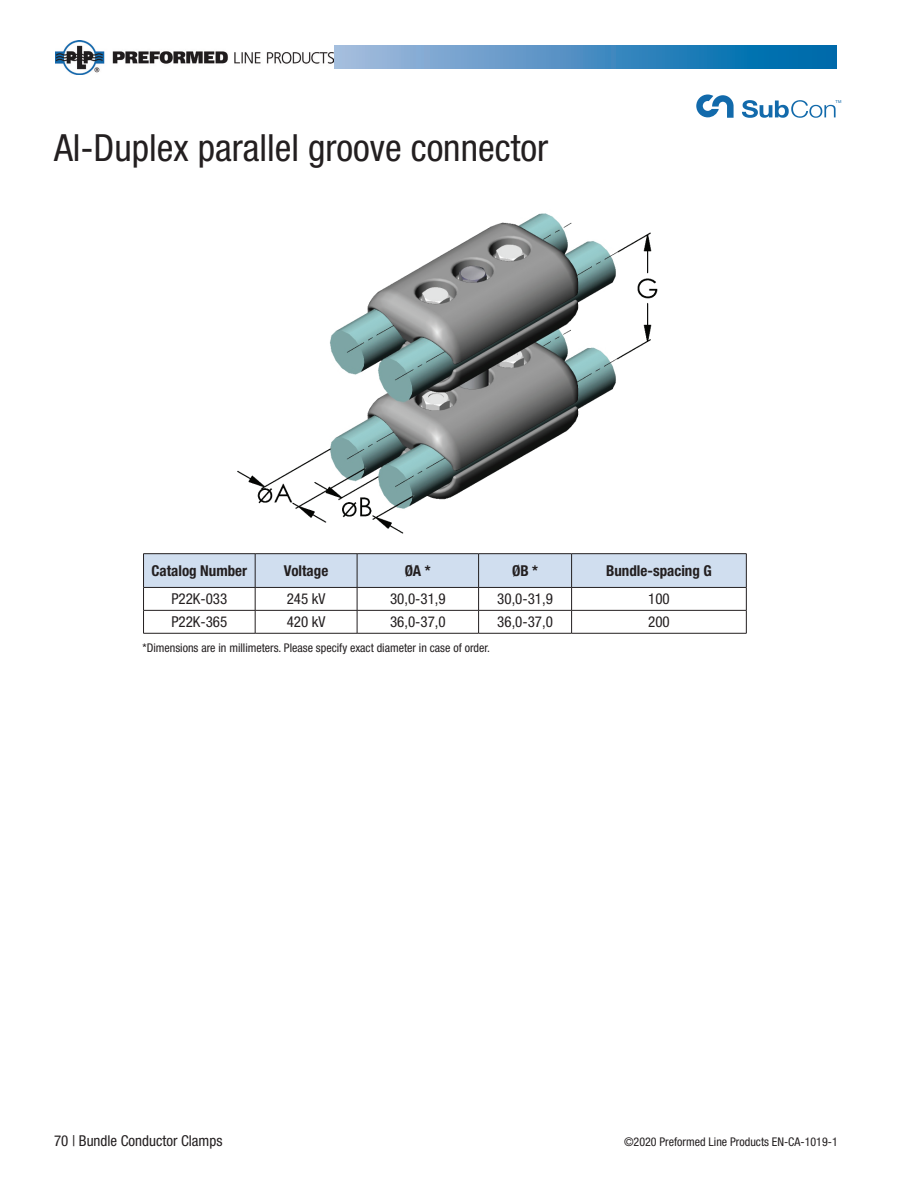
<style>
.page{position:relative;width:918px;height:1188px;background:#fff}
.page>*{position:absolute;margin:0;border:0;box-sizing:border-box;transform-origin:0 0}
.t1{font:condensed 37.5px "Helvetica Neue LT Std";color:#231f20}
.t2{font:condensed 15px "Helvetica Neue LT Std";color:#231f20}
.t3{font:700 condensed 15px "Helvetica Neue LT Std";color:#231f20}
.t4{font:condensed 12px "Helvetica Neue LT Std";color:#231f20}
.t5{font:4.05px "Helvetica LT Std";color:#126aab}
</style>
<div class="page">
<svg style="left:742px;top:100px;width:94px;height:18px"></svg>
<svg style="left:696px;top:95px;width:38px;height:23px"></svg>
<hr style="left:479px;top:553px;width:93px;height:1px;background:#231f20">
<hr style="left:143px;top:633px;width:112px;height:1px;background:#231f20">
<hr style="left:255px;top:633px;width:102px;height:1px;background:#231f20">
<hr style="left:357px;top:633px;width:122px;height:1px;background:#231f20">
<hr style="left:479px;top:633px;width:93px;height:1px;background:#231f20">
<hr style="left:572px;top:633px;width:175px;height:1px;background:#231f20">
<hr style="left:143px;top:553px;width:112px;height:1px;background:#231f20">
<hr style="left:255px;top:553px;width:102px;height:1px;background:#231f20">
<hr style="left:357px;top:553px;width:122px;height:1px;background:#231f20">
<hr style="left:572px;top:553px;width:175px;height:1px;background:#231f20">
<svg style="left:143px;top:554px;width:604px;height:79px"></svg>
<img style="left:237px;top:213px;width:421px;height:321px">
<svg style="left:333px;top:46px;width:504px;height:23px;background:#498fc2"></svg>
<img style="left:56px;top:40px;width:277px;height:35px">
<h1 class="t1" style="left:54px;top:126px;width:496px">Al-Duplex parallel groove connector</h1>
<p class="t5" style="left:836px;top:100px;width:7px">TM</p>
<p class="t3" style="left:151px;top:562px;width:97px">Catalog Number</p>
<p class="t3" style="left:284px;top:562px;width:46px">Voltage</p>
<p class="t3" style="left:405px;top:562px;width:27px">ØA *</p>
<p class="t3" style="left:512px;top:562px;width:28px">ØB *</p>
<p class="t3" style="left:606px;top:562px;width:107px">Bundle-spacing G</p>
<p class="t2" style="left:171px;top:590px;width:57px">P22K-033</p>
<p class="t2" style="left:287px;top:590px;width:40px">245 kV</p>
<p class="t2" style="left:390px;top:590px;width:57px">30,0-31,9</p>
<p class="t2" style="left:497px;top:590px;width:57px">30,0-31,9</p>
<p class="t2" style="left:648px;top:590px;width:23px">100</p>
<p class="t2" style="left:171px;top:613px;width:57px">P22K-365</p>
<p class="t2" style="left:287px;top:613px;width:40px">420 kV</p>
<p class="t2" style="left:390px;top:613px;width:57px">36,0-37,0</p>
<p class="t2" style="left:497px;top:613px;width:57px">36,0-37,0</p>
<p class="t2" style="left:648px;top:613px;width:23px">200</p>
<p class="t4" style="left:142px;top:641px;width:349px">*Dimensions are in millimeters. Please specify exact diameter in case of order.</p>
<p class="t2" style="left:54px;top:1132px;width:170px">70 | Bundle Conductor Clamps</p>
<p class="t4" style="left:624px;top:1135px;width:215px">©2020 Preformed Line Products EN-CA-1019-1</p>
</div>
